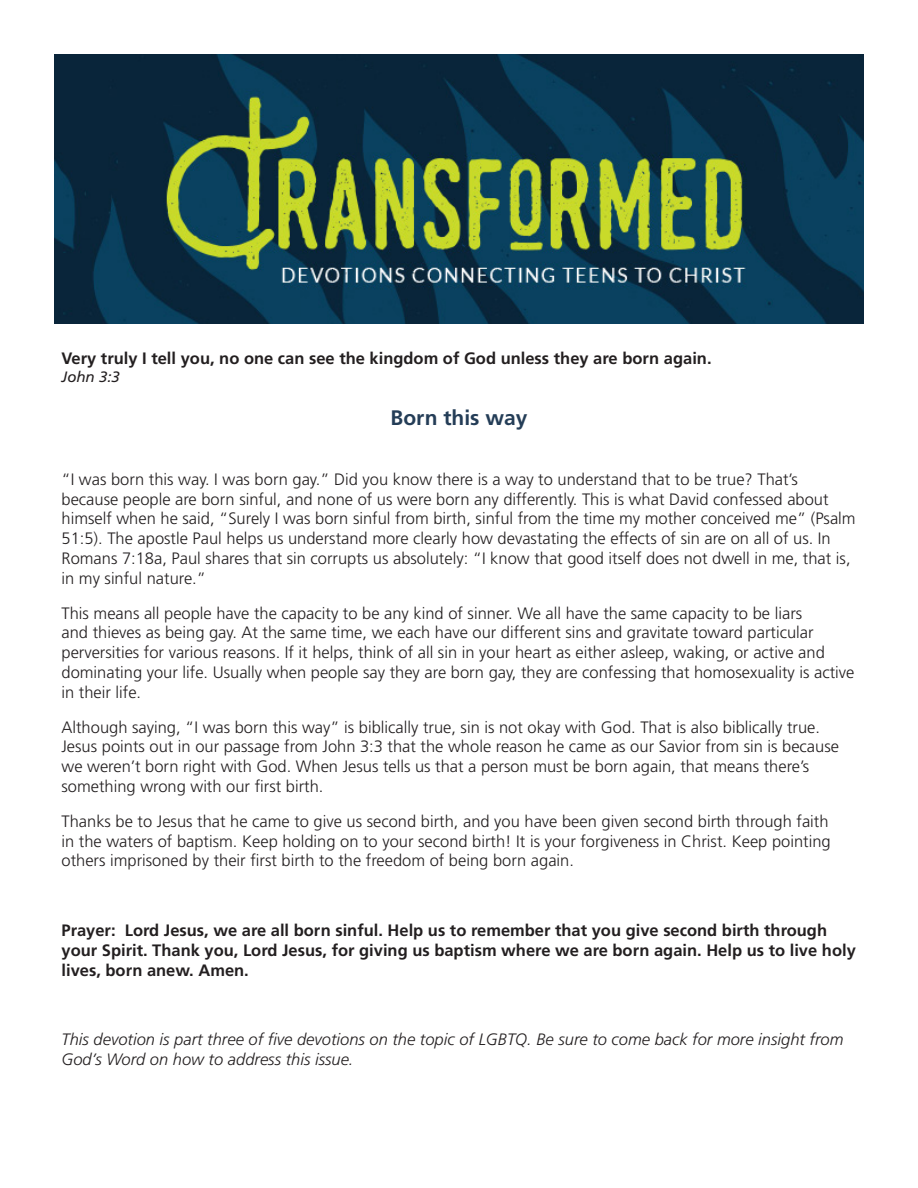
<style>
.page{position:relative;width:918px;height:1188px;background:#fff}
.page>*{position:absolute;margin:0;border:0;box-sizing:border-box;transform-origin:0 0}
.t1{font:700 21px "Frutiger LT Std";color:#243d57}
.body_copy{font:300 16.5px/19.8px "Frutiger LT Std";color:#231f20}
.body_copy-2{font:700 16.5px/19.8px "Frutiger LT Std";color:#231f20}
.body_copy-3{font:italic 300 16.5px/19.8px "Frutiger LT Std";color:#231f20}
.Scripture_text{font:700 16.5px "Frutiger LT Std";color:#231f20}
.Scripture_reference{font:italic 15px "Frutiger LT Std";color:#231f20}
</style>
<div class="page">
<img style="left:54px;top:54px;width:810px;height:270px">
<p class="Scripture_text" style="left:62px;top:348px;width:652px">Very truly I tell you, no one can see the kingdom of God unless they are born again.</p>
<p class="Scripture_reference" style="left:62px;top:368px;width:60px">John 3:3</p>
<p class="t1" style="left:391px;top:405px;width:138px">Born this way</p>
<p class="body_copy" style="left:62px;top:470px;width:796px">“I was born this way. I was born gay.” Did you know there is a way to understand that to be true? That’s because people are born sinful, and none of us were born any differently. This is what David confessed about himself when he said, “Surely I was born sinful from birth, sinful from the time my mother conceived me” (Psalm 51:5). The apostle Paul helps us understand more clearly how devastating the effects of sin are on all of us. In Romans 7:18a, Paul shares that sin corrupts us absolutely: “I know that good itself does not dwell in me, that is, in my sinful nature.”</p>
<p class="body_copy" style="left:62px;top:603px;width:795px">This means all people have the capacity to be any kind of sinner. We all have the same capacity to be liars<br>and thieves as being gay. At the same time, we each have our different sins and gravitate toward particular perversities for various reasons. If it helps, think of all sin in your heart as either asleep, waking, or active and dominating your life. Usually when people say they are born gay, they are confessing that homosexuality is active in their life.</p>
<p class="body_copy" style="left:62px;top:717px;width:779px">Although saying, “I was born this way” is biblically true, sin is not okay with God. That is also biblically true.<br>Jesus points out in our passage from John 3:3 that the whole reason he came as our Savior from sin is because we weren’t born right with God. When Jesus tells us that a person must be born again, that means there’s something wrong with our first birth.</p>
<p class="body_copy" style="left:62px;top:812px;width:771px">Thanks be to Jesus that he came to give us second birth, and you have been given second birth through faith in the waters of baptism. Keep holding on to your second birth! It is your forgiveness in Christ. Keep pointing others imprisoned by their first birth to the freedom of being born again.</p>
<p class="body_copy-2" style="left:62px;top:921px;width:796px">Prayer: Lord Jesus, we are all born sinful. Help us to remember that you give second birth through your Spirit. Thank you, Lord Jesus, for giving us baptism where we are born again. Help us to live holy lives, born anew. Amen.</p>
<p class="body_copy-3" style="left:62px;top:1030px;width:784px">This devotion is part three of five devotions on the topic of LGBTQ. Be sure to come back for more insight from<br>God’s Word on how to address this issue.</p>
</div>
